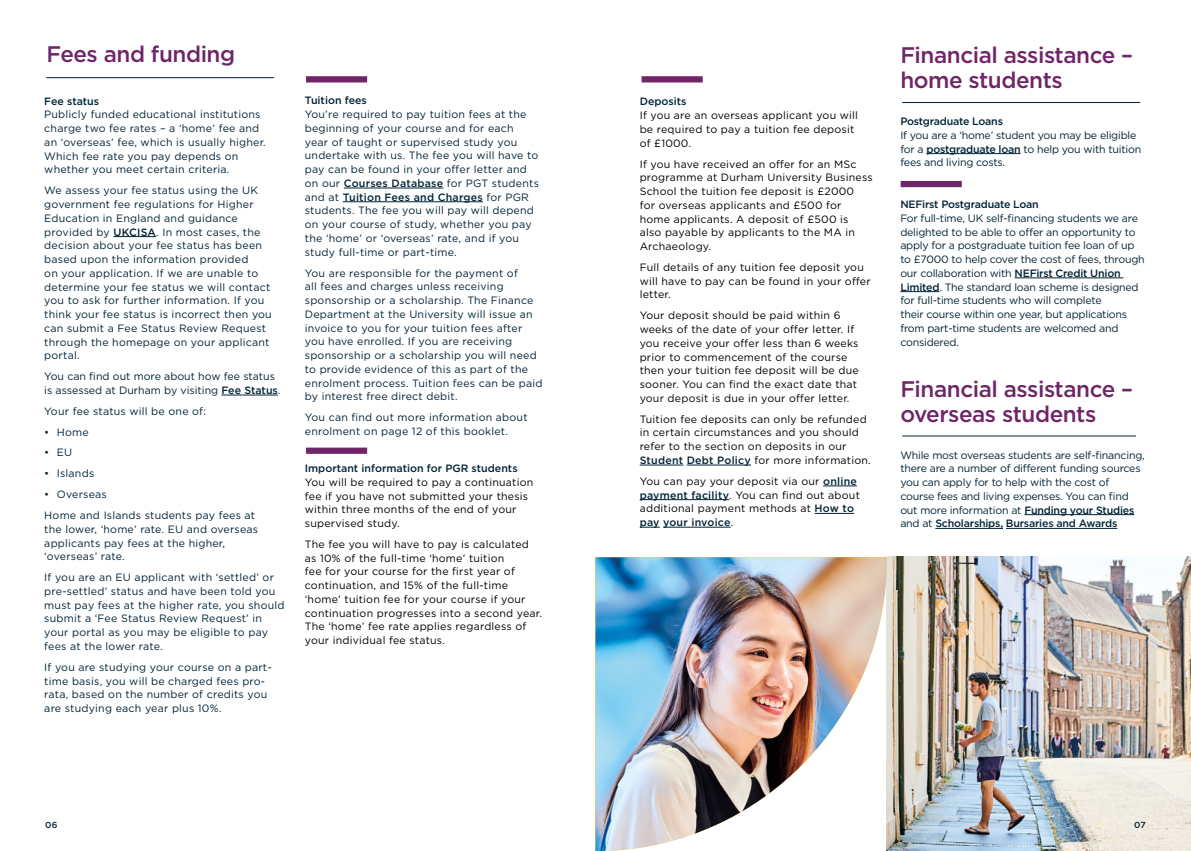
<style>
.page{position:relative;width:1191px;height:851px;background:#fff}
.page>*{position:absolute;margin:0;border:0;box-sizing:border-box;transform-origin:0 0}
.t1{font:500 22.5px/25px "Gotham";letter-spacing:-.02em;color:#6f2568}
.t2{font:10.62px/13.8px "Gotham";letter-spacing:.02em;color:#002337}
.t3{font:10.62px/13.8px "Gotham";letter-spacing:.02em;color:#000}
.t4{font:10.62px/13.8px "Gotham";letter-spacing:-.02em;color:#002337}
.t5{font:500 10.62px "Gotham";letter-spacing:-.005em;color:#002337}
.t6{font:10.62px/13.8px "Gotham";color:#002337}
.t7{font:500 8.75px "Gotham";color:#002337}
.s1{font-weight:500}
.s2{font-weight:500;color:#002337}
</style>
<div class="page">
<img style="left:886px;top:556px;width:305px;height:294px">
<hr style="left:113px;top:236px;width:43px;height:1px;background:#002337">
<hr style="left:221px;top:394px;width:57px;height:1px;background:#002337">
<hr style="left:344px;top:188px;width:99px;height:1px;background:#002337">
<hr style="left:343px;top:201px;width:140px;height:1px;background:#002337">
<hr style="left:639px;top:464px;width:44px;height:1px;background:#002337">
<hr style="left:687px;top:464px;width:64px;height:1px;background:#002337">
<hr style="left:823px;top:485px;width:34px;height:1px;background:#002337">
<hr style="left:639px;top:499px;width:90px;height:1px;background:#002337">
<hr style="left:814px;top:513px;width:40px;height:1px;background:#002337">
<svg style="left:639px;top:527px;width:21px;height:1px"></svg>
<hr style="left:663px;top:527px;width:67px;height:1px;background:#002337">
<hr style="left:46px;top:77px;width:228px;height:1px;background:#002337">
<div style="left:306px;top:447px;width:61px;height:7px;background:#6f2568"></div>
<div style="left:306px;top:76px;width:61px;height:6px;background:#6f2568"></div>
<div style="left:641px;top:76px;width:61px;height:6px;background:#6f2568"></div>
<img style="left:595px;top:557px;width:292px;height:293px">
<hr style="left:926px;top:153px;width:94px;height:1px;background:#002337">
<hr style="left:1014px;top:277px;width:109px;height:1px;background:#002337">
<hr style="left:900px;top:291px;width:39px;height:1px;background:#002337">
<hr style="left:902px;top:102px;width:238px;height:1px;background:#002337">
<div style="left:900px;top:181px;width:61px;height:6px;background:#6f2568"></div>
<hr style="left:1024px;top:514px;width:110px;height:1px;background:#002337">
<hr style="left:935px;top:528px;width:68px;height:1px;background:#002337">
<hr style="left:1006px;top:528px;width:111px;height:1px;background:#002337">
<hr style="left:902px;top:435px;width:234px;height:1px;background:#002337">
<h1 class="t1" style="left:46px;top:42px;width:190px">Fees and funding</h1>
<p class="t5" style="left:44px;top:94px;width:56px">Fee status</p>
<p class="t2" style="left:44px;top:107px;width:223px">Publicly funded educational institutions charge two fee rates – a ‘home’ fee and an ‘overseas’ fee, which is usually higher.<br>Which fee rate you pay depends on whether you meet certain criteria.</p>
<p class="t2" style="left:44px;top:183px;width:229px">We assess your fee status using the UK government fee regulations for Higher Education in England and guidance provided by <span class="s1">UKCISA</span>. In most cases, the decision about your fee status has been based upon the information provided<br>on your application. If we are unable to determine your fee status we will contact you to ask for further information. If you think your fee status is incorrect then you can submit a Fee Status Review Request through the homepage on your applicant portal.</p>
<p class="t6" style="left:44px;top:369px;width:238px">You can find out more about how fee status is assessed at Durham by visiting <span class="s1">Fee Status</span>.</p>
<p class="t2" style="left:44px;top:404px;width:163px">Your fee status will be one of:</p>
<p class="t2" style="left:44px;top:424px;width:46px">• Home</p>
<p class="t2" style="left:44px;top:445px;width:29px">• EU</p>
<p class="t2" style="left:44px;top:466px;width:51px">• Islands</p>
<p class="t2" style="left:44px;top:483px;width:212px;line-height:20.9px">• Overseas<br>Home and Islands students pay fees at</p>
<p class="t2" style="left:44px;top:522px;width:215px">the lower, ‘home’ rate. EU and overseas applicants pay fees at the higher, ‘overseas’ rate.</p>
<p class="t2" style="left:44px;top:570px;width:242px">If you are an EU applicant with ‘settled’ or pre-settled’ status and have been told you must pay fees at the higher rate, you should submit a ‘Fee Status Review Request’ in your portal as you may be eligible to pay fees at the lower rate.</p>
<p class="t2" style="left:44px;top:659px;width:229px">If you are studying your course on a part&shy;time basis, you will be charged fees pro&shy;rata, based on the number of credits you are studying each year plus 10%.</p>
<p class="t5" style="left:305px;top:94px;width:64px">Tuition fees</p>
<p class="t2" style="left:305px;top:107px;width:236px">You’re required to pay tuition fees at the beginning of your course and for each year of taught or supervised study you undertake with us. The fee you will have to pay can be found in your offer letter and on our <span class="s1">Courses Database</span> for PGT students and at <span class="s1">Tuition Fees and Charges</span> for PGR students. The fee you will pay will depend on your course of study, whether you pay the ‘home’ or ‘overseas’ rate, and if you study full-time or part-time.</p>
<p class="t2" style="left:305px;top:266px;width:239px">You are responsible for the payment of<br>all fees and charges unless receiving sponsorship or a scholarship. The Finance Department at the University will issue an invoice to you for your tuition fees after you have enrolled. If you are receiving sponsorship or a scholarship you will need to provide evidence of this as part of the enrolment process. Tuition fees can be paid by interest free direct debit.</p>
<p class="t2" style="left:305px;top:410px;width:224px">You can find out more information about enrolment on page 12 of this booklet.</p>
<p class="t5" style="left:305px;top:461px;width:214px">Important information for PGR students</p>
<p class="t3" style="left:305px;top:475px;width:230px">You will be required to pay a continuation fee if you have not submitted your thesis within three months of the end of your supervised study.</p>
<p class="t3" style="left:305px;top:537px;width:239px">The fee you will have to pay is calculated as 10% of the full-time ‘home’ tuition<br>fee for your course for the first year of continuation, and 15% of the full-time ‘home’ tuition fee for your course if your continuation progresses into a second year.<br>The ‘home’ fee rate applies regardless of your individual fee status.</p>
<p class="t5" style="left:639px;top:95px;width:48px">Deposits</p>
<p class="t3" style="left:639px;top:108px;width:220px">If you are an overseas applicant you will be required to pay a tuition fee deposit of £1000.</p>
<p class="t3" style="left:639px;top:157px;width:234px">If you have received an offer for an MSc programme at Durham University Business School the tuition fee deposit is £2000<br>for overseas applicants and £500 for home applicants. A deposit of £500 is also payable by applicants to the MA in Archaeology.</p>
<p class="t3" style="left:639px;top:260px;width:232px">Full details of any tuition fee deposit you will have to pay can be found in your offer letter.</p>
<p class="t3" style="left:639px;top:308px;width:221px">Your deposit should be paid within 6 weeks of the date of your offer letter. If you receive your offer less than 6 weeks prior to commencement of the course then your tuition fee deposit will be due sooner. You can find the exact date that your deposit is due in your offer letter.</p>
<p class="t3" style="left:639px;top:412px;width:233px">Tuition fee deposits can only be refunded in certain circumstances and you should refer to the section on deposits in our <span class="s2">Student Debt Policy</span> for more information.</p>
<p class="t3" style="left:639px;top:474px;width:222px">You can pay your deposit via our <span class="s2">online payment facility</span>. You can find out about additional payment methods at <span class="s2">How to pay your invoice</span>.</p>
<h1 class="t1" style="left:900px;top:42px;width:234px">Financial assistance – home students</h1>
<p class="t5" style="left:900px;top:114px;width:104px">Postgraduate Loans</p>
<p class="t4" style="left:900px;top:128px;width:242px">If you are a ‘home’ student you may be eligible for a <span class="s1">postgraduate loan</span> to help you with tuition fees and living costs.</p>
<p class="t5" style="left:900px;top:197px;width:140px">NEFirst Postgraduate Loan</p>
<p class="t4" style="left:900px;top:211px;width:246px">For full-time, UK self-financing students we are delighted to be able to offer an opportunity to apply for a postgraduate tuition fee loan of up to £7000 to help cover the cost of fees, through our collaboration with <span class="s1">NEFirst Credit Union Limited</span>. The standard loan scheme is designed for full-time students who will complete<br>their course within one year, but applications from part-time students are welcomed and considered.</p>
<h1 class="t1" style="left:900px;top:376px;width:234px">Financial assistance – overseas students</h1>
<p class="t4" style="left:900px;top:447px;width:246px">While most overseas students are self-financing, there are a number of different funding sources you can apply for to help with the cost of course fees and living expenses. You can find out more information at <span class="s1">Funding your Studies </span>and at <span class="s1">Scholarships, Bursaries and Awards</span></p>
<p class="t7" style="left:45px;top:818px;width:14px">06</p>
<p class="t7" style="left:1134px;top:818px;width:13px">07</p>
</div>
